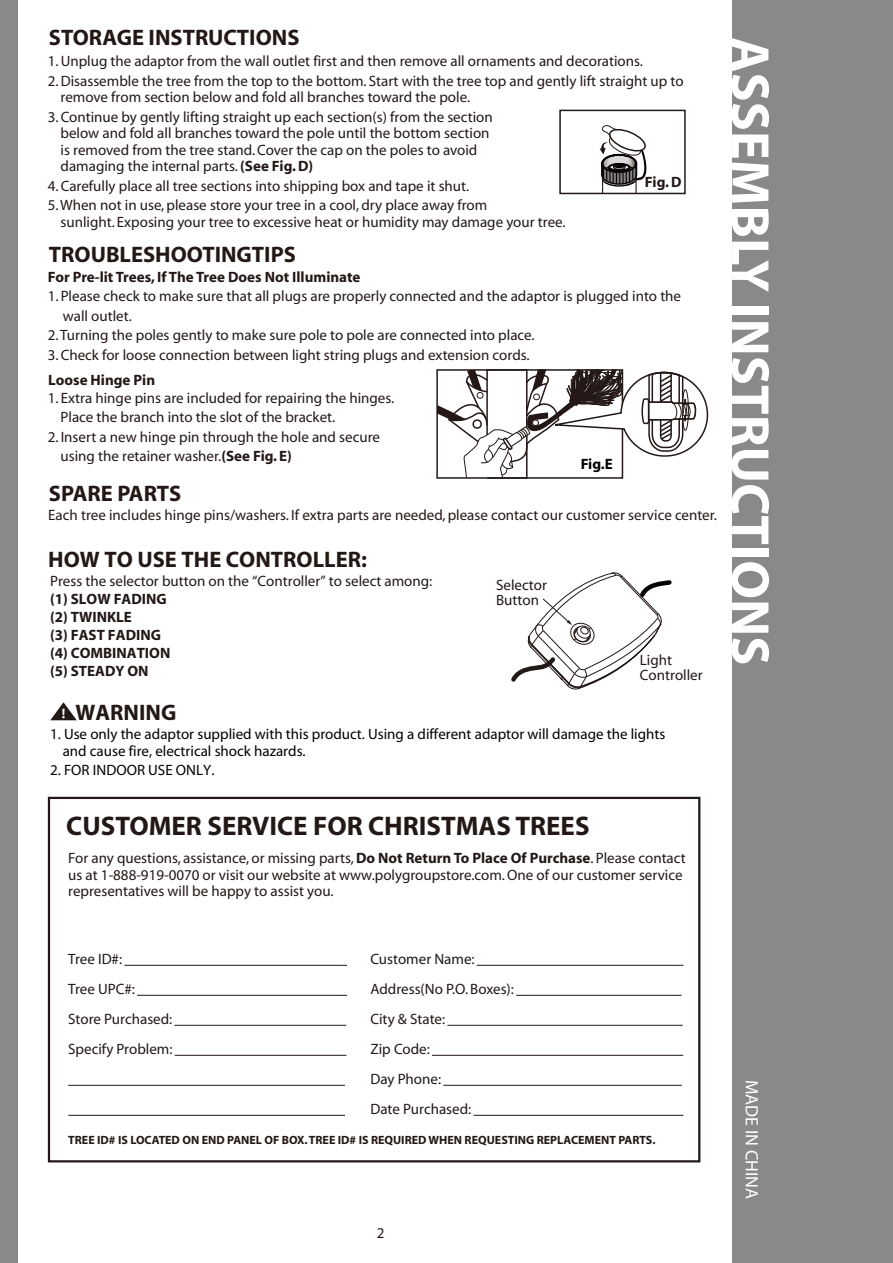
<style>
.page{position:relative;width:893px;height:1263px;background:#fff}
.page>*{position:absolute;margin:0;border:0;box-sizing:border-box;transform-origin:0 0}
.t1{font:700 54px "Myriad";color:#fff}
.t2{font:700 27px "Myriad";color:#221815}
.t3{font:700 22.5px "Myriad";color:#231815}
.t4{font:700 22.5px "Myriad";color:#221815}
.t5{font:18px "Myriad";color:#fff}
.t6{font:15px/16.5px "Myriad";color:#231815}
.t7{font:15px/30px "Myriad";color:#221815}
.t8{font:15px/16.5px "Myriad";color:#060101}
.t9{font:700 15px/18px "Myriad";color:#221815}
.t10{font:700 15px "Myriad";color:#231815}
.t11{font:700 15px "Myriad";color:#040000}
.t12{font:700 12px "Myriad";color:#221815}
.s1{font-weight:700}
</style>
<div class="page">
<div style="left:732px;top:0;width:161px;height:1263px;background:#898989"></div>
<div style="left:0;top:0;width:17px;height:1263px;background:#898989"></div>
<svg style="left:436px;top:369px;width:273px;height:110px"></svg>
<svg style="left:599px;top:125px;width:48px;height:66px"></svg>
<div style="left:559px;top:110px;width:127px;height:84px;border:2px solid #221815"></div>
<hr style="left:477px;top:965px;width:206px;height:1px;background:#221815">
<hr style="left:516px;top:995px;width:165px;height:1px;background:#221815">
<hr style="left:447px;top:1025px;width:236px;height:1px;background:#221815">
<hr style="left:432px;top:1055px;width:251px;height:1px;background:#221815">
<hr style="left:443px;top:1085px;width:239px;height:1px;background:#221815">
<hr style="left:473px;top:1115px;width:210px;height:1px;background:#221815">
<hr style="left:124px;top:965px;width:223px;height:1px;background:#221815">
<hr style="left:137px;top:995px;width:210px;height:1px;background:#221815">
<hr style="left:175px;top:1025px;width:171px;height:1px;background:#221815">
<hr style="left:175px;top:1055px;width:171px;height:1px;background:#221815">
<hr style="left:68px;top:1085px;width:277px;height:1px;background:#221815">
<hr style="left:68px;top:1115px;width:277px;height:1px;background:#221815">
<div style="left:48px;top:797px;width:652px;height:365px;border:2px solid #221815"></div>
<svg style="left:50px;top:702px;width:27px;height:18px"></svg>
<svg style="left:511px;top:572px;width:161px;height:118px"></svg>
<h3 class="t3" style="left:49px;top:26px;width:252px">STORAGE INSTRUCTIONS</h3>
<p class="t6" style="left:48px;top:53px;width:597px">1. Unplug the adaptor from the wall outlet first and then remove all ornaments and decorations.</p>
<p class="t6" style="left:61px;top:73px;width:625px;text-indent:-13px">2. Disassemble the tree from the top to the bottom. Start with the tree top and gently lift straight up to remove from section below and fold all branches toward the pole.</p>
<p class="t6" style="left:61px;top:109px;width:434px;text-indent:-13px">3. Continue by gently lifting straight up each section(s) from the section below and fold all branches toward the pole until the bottom section is removed from the tree stand. Cover the cap on the poles to avoid damaging the internal parts. <span class="s1">(See Fig. D)</span></p>
<p class="t6" style="left:48px;top:178px;width:423px">4. Carefully place all tree sections into shipping box and tape it shut.</p>
<p class="t6" style="left:61px;top:197px;width:506px;text-indent:-13px">5. When not in use, please store your tree in a cool, dry place away from<br>sunlight. Exposing your tree to excessive heat or humidity may damage your tree.</p>
<p class="t10" style="left:645px;top:174px;width:38px">Fig. D</p>
<h3 class="t3" style="left:49px;top:243px;width:248px">TROUBLESHOOTINGTIPS</h3>
<p class="t10" style="left:48px;top:269px;width:314px">For Pre-lit Trees, If The Tree Does Not Illuminate</p>
<p class="t6" style="left:63px;top:287px;width:620px;line-height:19.5px;text-indent:-15px">1. Please check to make sure that all plugs are properly connected and the adaptor is plugged into the wall outlet.</p>
<p class="t6" style="left:48px;top:327px;width:488px">2. Turning the poles gently to make sure pole to pole are connected into place.</p>
<p class="t6" style="left:48px;top:347px;width:483px">3. Check for loose connection between light string plugs and extension cords.</p>
<p class="t6" style="left:61px;top:389px;width:335px;line-height:19.5px;text-indent:-13px">1. Extra hinge pins are included for repairing the hinges.<br>Place the branch into the slot of the bracket.</p>
<p class="t6" style="left:61px;top:428px;width:321px;line-height:19.5px;text-indent:-13px">2. Insert a new hinge pin through the hole and secure using the retainer washer.<span class="s1">(See Fig. E)</span></p>
<p class="t10" style="left:48px;top:372px;width:108px">Loose Hinge Pin</p>
<p class="t11" style="left:581px;top:456px;width:33px">Fig.E</p>
<h3 class="t3" style="left:49px;top:482px;width:134px">SPARE PARTS</h3>
<p class="t6" style="left:48px;top:508px;width:670px">Each tree includes hinge pins/washers. If extra parts are needed, please contact our customer service center.</p>
<h3 class="t4" style="left:48px;top:548px;width:320px">HOW TO USE THE CONTROLLER:</h3>
<p class="t7" style="left:50px;top:567px;width:384px">Press the selector button on the “Controller” to select among:</p>
<p class="t9" style="left:50px;top:591px;width:122px">(1) SLOW FADING (2) TWINKLE<br>(3) FAST FADING (4) COMBINATION (5) STEADY ON</p>
<h3 class="t4" style="left:76px;top:701px;width:102px">WARNING</h3>
<p class="t7" style="left:496px;top:578px;width:52px;line-height:15px">Selector<br>Button</p>
<p class="t7" style="left:640px;top:653px;width:64px;line-height:15px">Light<br>Controller</p>
<p class="t8" style="left:63px;top:726px;width:604px;text-indent:-13px">1. Use only the adaptor supplied with this product. Using a different adaptor will damage the lights and cause fire, electrical shock hazards.</p>
<p class="t8" style="left:50px;top:762px;width:166px">2. FOR INDOOR USE ONLY.</p>
<h1 class="t1" style="left:778px;top:37px;width:630px;rotate:90deg">ASSEMBLY INSTRUCTIONS</h1>
<h2 class="t2" style="left:66px;top:812px;width:525px">CUSTOMER SERVICE FOR CHRISTMAS TREES</h2>
<p class="t7" style="left:68px;top:850px;width:619px;line-height:16.5px">For any questions, assistance, or missing parts, <span class="s1">Do Not Return To Place Of Purchase</span>. Please contact us at 1-888-919-0070 or visit our website at www.polygroupstore.com. One of our customer service representatives will be happy to assist you.</p>
<p class="t7" style="left:68px;top:944px;width:106px">Tree ID#:<br>Tree UPC#:<br>Store Purchased:<br>Specify Problem:</p>
<p class="t7" style="left:370px;top:944px;width:145px">Customer Name:<br>Address(No P.O. Boxes):<br>City &amp; State:<br>Zip Code:<br>Day Phone:<br>Date Purchased:</p>
<p class="t12" style="left:68px;top:1133px;width:589px">TREE ID# IS LOCATED ON END PANEL OF BOX. TREE ID# IS REQUIRED WHEN REQUESTING REPLACEMENT PARTS.</p>
<p class="t6" style="left:377px;top:1225px;width:9px">2</p>
<p class="t5" style="left:761px;top:1080px;width:121px;rotate:90deg">MADE IN CHINA</p>
</div>
